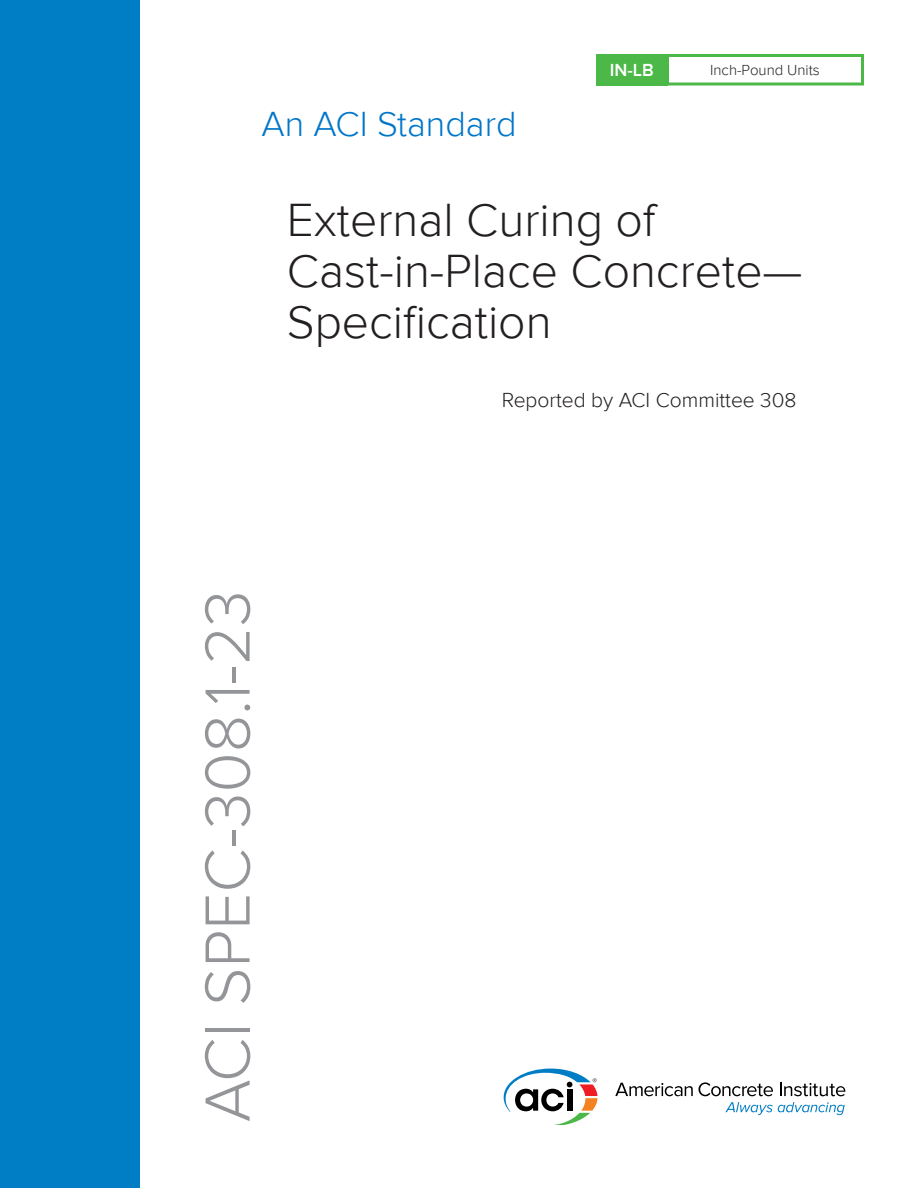
<style>
.page{position:relative;width:918px;height:1188px;background:#fff}
.page>*{position:absolute;margin:0;border:0;box-sizing:border-box;transform-origin:0 0}
.t1{font:300 66px "Proxima Nova";color:#939598}
.t2{font:300 48px/51px "Proxima Nova";color:#231f20}
.t3{font:300 36px "Proxima Nova";color:#0076c8}
.t4{font:300 21px "Proxima Nova";color:#231f20}
.t5{font:600 18px "Proxima Nova";color:#fff}
.t6{font:300 15px "Proxima Nova";color:#231f20}
</style>
<div class="page">
<div style="left:0;top:0;width:140px;height:1188px;background:#007ec5"></div>
<svg style="left:725px;top:1102px;width:120px;height:13px"></svg>
<svg style="left:615px;top:1082px;width:158px;height:14px"></svg>
<svg style="left:780px;top:1083px;width:65px;height:13px"></svg>
<svg style="left:504px;top:1069px;width:94px;height:55px"></svg>
<div style="left:666px;top:54px;width:198px;height:32px;border:3px solid #4cb848"></div>
<div style="left:596px;top:54px;width:72px;height:32px;background:#4cb848"></div>
<p class="t3" style="left:262px;top:104px;width:257px">An ACI Standard</p>
<p class="t5" style="left:610px;top:59px;width:45px">IN-LB</p>
<p class="t6" style="left:710px;top:61px;width:111px">Inch-Pound Units</p>
<p class="t2" style="left:287px;top:195px;width:517px">External Curing of<br>Cast-in-Place Concrete—<br>Specification</p>
<p class="t4" style="left:502px;top:388px;width:296px">Reported by ACI Committee 308</p>
<h1 class="t1" style="left:190px;top:1122px;width:533px;rotate:-90deg">ACI SPEC-308.1-23</h1>
</div>
